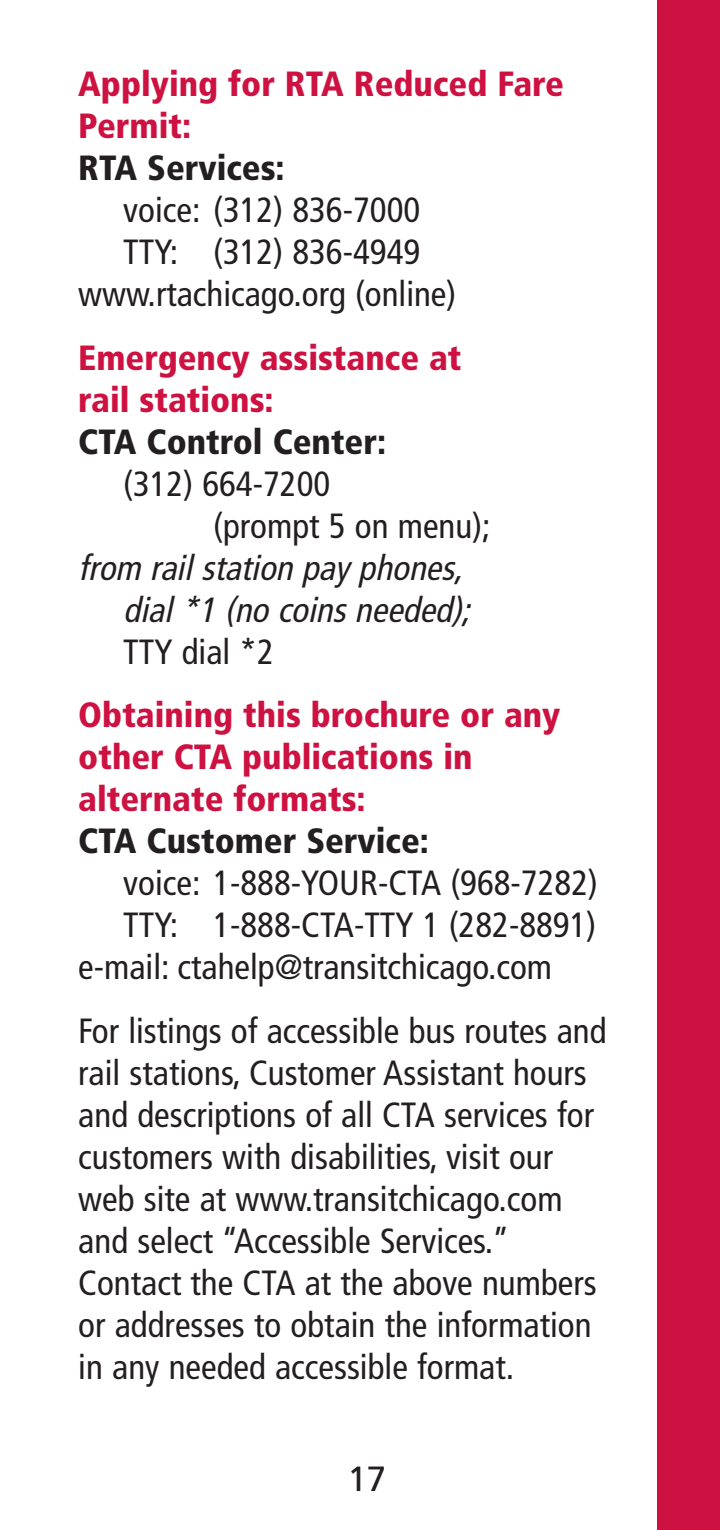
<style>
.page{position:relative;width:720px;height:1530px;background:#fff}
.page>*{position:absolute;margin:0;border:0;box-sizing:border-box;transform-origin:0 0}
.t1{font:condensed 35px/42px "Frutiger";color:#231f20}
.t2{font:900 condensed 35px/42px "Frutiger";color:#cd1141}
.t3{font:900 condensed 35px "Frutiger";color:#231f20}
.t4{font:italic condensed 35px/42px "Frutiger";color:#231f20;text-align:right}
.t5{font:35px "Frutiger";color:#231f20}
</style>
<div class="page">
<div style="left:657px;top:0;width:63px;height:1530px;background:#cd1141"></div>
<p class="t2" style="left:78px;top:66px;width:487px">Applying for RTA Reduced Fare<br>Permit:</p>
<p class="t3" style="left:78px;top:154px;width:208px">RTA Services:</p>
<p class="t1" style="left:78px;top:192px;width:379px;text-align:center">voice: (312) 836-7000<br>TTY: (312) 836-4949 www.rtachicago.org (online)</p>
<p class="t2" style="left:78px;top:340px;width:385px">Emergency assistance at rail stations:</p>
<p class="t3" style="left:78px;top:428px;width:309px">CTA Control Center:</p>
<p class="t1" style="left:213px;top:466px;width:279px;text-indent:-90px">(312) 664-7200<br>(prompt 5 on menu);</p>
<p class="t4" style="left:78px;top:550px;width:400px">from rail station pay phones, dial *1 (no coins needed);</p>
<p class="t1" style="left:123px;top:634px;width:152px">TTY dial *2</p>
<p class="t2" style="left:78px;top:697px;width:484px">Obtaining this brochure or any other CTA publications in alternate formats:</p>
<p class="t3" style="left:78px;top:827px;width:352px">CTA Customer Service:</p>
<p class="t1" style="left:123px;top:865px;width:476px">voice: 1-888-YOUR-CTA (968-7282)</p>
<p class="t1" style="left:123px;top:907px;width:474px">TTY: 1-888-CTA-TTY 1 (282-8891)</p>
<p class="t1" style="left:78px;top:949px;width:475px">e-mail: ctahelp@transitchicago.com</p>
<p class="t1" style="left:78px;top:1013px;width:530px">For listings of accessible bus routes and rail stations, Customer Assistant hours and descriptions of all CTA services for customers with disabilities, visit our web site at www.transitchicago.com and select “Accessible Services.” Contact the CTA at the above numbers or addresses to obtain the information in any needed accessible format.</p>
<p class="t5" style="left:348px;top:1465px;width:40px">17</p>
</div>
